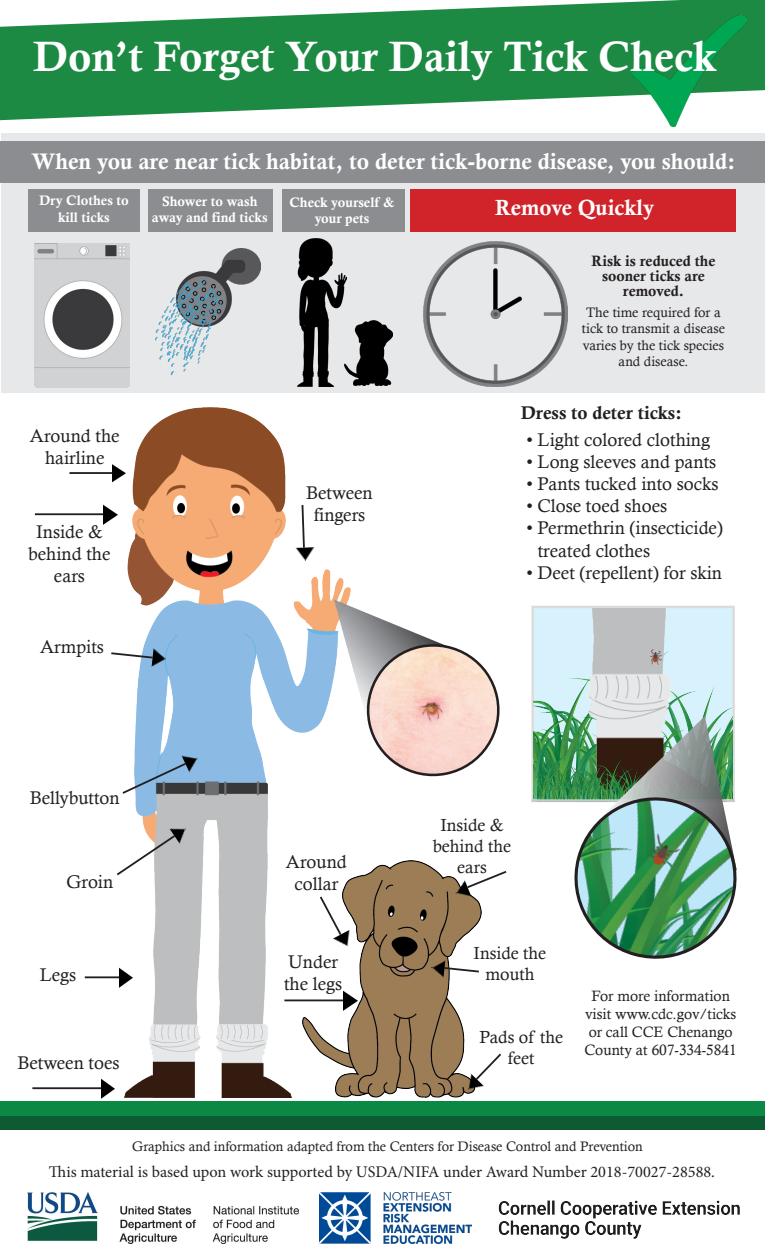
<style>
.page{position:relative;width:765px;height:1260px;background:#fff}
.page>*{position:absolute;margin:0;border:0;box-sizing:border-box;transform-origin:0 0}
.t1{font:42.5px "Calis MT Bol";color:#fff}
.t2{font:22.5px "Calis MT Bol";color:#fff}
.t3{font:22px "Calis MT Bol";color:#fff}
.t4{font:18.38px/22px "Calisto";color:#231f20;text-align:center}
.t5{font:18.38px "Calis MT Bol";color:#231f20}
.t6{font:17.5px/21px "Calisto";color:#231f20;text-align:center}
.t7{font:16.25px "Minion Pro";color:#231f20}
.t8{font:15px/18px "Calisto";color:#231f20;text-align:center}
.t9{font:15px/15px "Calis MT Bol";color:#231f20;text-align:center}
.t10{font:13.75px/16.5px "Calisto";color:#231f20;text-align:center}
.t11{font:13.75px/16.5px "Calis MT Bol";color:#fff;text-align:center}
</style>
<div class="page">
<div style="left:0;top:1115px;width:765px;height:15px;background:#0e5a32"></div>
<img style="left:320px;top:1192px;width:151px;height:52px">
<img style="left:28px;top:1192px;width:270px;height:52px">
<img style="left:498px;top:1200px;width:242px;height:39px">
<div style="left:0;top:1101px;width:765px;height:14px;background:#0b8844"></div>
<div style="left:1px;top:133px;width:764px;height:260px;background:#e7e8e9"></div>
<img style="left:423px;top:241px;width:145px;height:145px">
<svg style="left:0;top:0;width:765px;height:120px;fill:#1d8a43"></svg>
<img style="left:633px;top:15px;width:114px;height:111px">
<div style="left:533px;top:607px;width:201px;height:194px;background:#d7f2fc"></div>
<img style="left:533px;top:651px;width:199px;height:148px">
<img style="left:125px;top:407px;width:225px;height:690px">
<hr style="left:69px;top:472px;width:43px;height:2px;background:#231f20">
<img style="left:112px;top:464px;width:13px;height:19px">
<hr style="left:35px;top:513px;width:69px;height:2px;background:#231f20">
<img style="left:104px;top:505px;width:13px;height:20px">
<svg style="left:122px;top:761px;width:66px;height:34px"></svg>
<img style="left:180px;top:747px;width:23px;height:29px">
<svg style="left:111px;top:651px;width:40px;height:9px"></svg>
<img style="left:151px;top:646px;width:16px;height:26px">
<svg style="left:116px;top:833px;width:61px;height:44px"></svg>
<img style="left:168px;top:819px;width:25px;height:28px">
<svg style="left:301px;top:503px;width:5px;height:44px"></svg>
<img style="left:291px;top:547px;width:25px;height:14px">
<hr style="left:85px;top:976px;width:34px;height:2px;background:#231f20">
<img style="left:119px;top:965px;width:14px;height:25px">
<hr style="left:32px;top:1087px;width:69px;height:2px;background:#231f20">
<img style="left:101px;top:1078px;width:14px;height:21px">
<img style="left:571px;top:608px;width:153px;height:108px">
<img style="left:538px;top:758px;width:26px;height:41px">
<img style="left:651px;top:649px;width:11px;height:15px">
<hr style="left:531px;top:799px;width:204px;height:3px;background:#c7c8ca">
<div style="left:410px;top:189px;width:325px;height:43px;background:#d1232a"></div>
<img style="left:34px;top:243px;width:95px;height:145px">
<img style="left:156px;top:249px;width:105px;height:126px">
<img style="left:303px;top:860px;width:179px;height:237px">
<div style="left:29px;top:189px;width:111px;height:43px;background:#8b8d90"></div>
<div style="left:148px;top:189px;width:125px;height:43px;background:#8b8d90"></div>
<img style="left:564px;top:716px;width:173px;height:243px">
<svg style="left:334px;top:600px;width:166px;height:181px"></svg>
<img style="left:346px;top:321px;width:47px;height:65px">
<div style="left:282px;top:189px;width:122px;height:43px;background:#8b8d90"></div>
<svg style="left:474px;top:1052px;width:28px;height:20px"></svg>
<img style="left:458px;top:1070px;width:27px;height:27px">
<svg style="left:446px;top:966px;width:35px;height:8px"></svg>
<img style="left:430px;top:954px;width:16px;height:26px">
<svg style="left:465px;top:869px;width:42px;height:21px"></svg>
<img style="left:450px;top:875px;width:22px;height:28px">
<svg style="left:318px;top:894px;width:25px;height:43px"></svg>
<img style="left:329px;top:929px;width:28px;height:23px">
<div style="left:1px;top:141px;width:764px;height:41px;background:#8b8d90"></div>
<img style="left:298px;top:238px;width:48px;height:148px">
<hr style="left:284px;top:1000px;width:60px;height:1px;background:#231f20">
<img style="left:344px;top:988px;width:13px;height:25px">
<p class="t1" style="left:33px;top:32px;width:685px">Don’t Forget Your Daily Tick Check</p>
<p class="t2" style="left:32px;top:148px;width:705px">When you are near tick habitat, to deter tick-borne disease, you should:</p>
<p class="t11" style="left:39px;top:192px;width:91px">Dry Clothes to kill ticks</p>
<p class="t11" style="left:152px;top:193px;width:117px">Shower to wash away and find ticks</p>
<p class="t11" style="left:290px;top:194px;width:107px">Check yourself &amp; your pets</p>
<p class="t4" style="left:30px;top:425px;width:91px">Around the hairline</p>
<p class="t4" style="left:28px;top:520px;width:83px">Inside &amp; behind the ears</p>
<p class="t4" style="left:40px;top:635px;width:65px">Armpits</p>
<p class="t4" style="left:306px;top:482px;width:68px">Between fingers</p>
<p class="t3" style="left:495px;top:195px;width:160px">Remove Quickly</p>
<p class="t9" style="left:592px;top:253px;width:125px">Risk is reduced the sooner ticks are removed.</p>
<p class="t10" style="left:582px;top:304px;width:145px">The time required for a tick to transmit a disease varies by the tick species and disease.</p>
<p class="t5" style="left:521px;top:402px;width:162px">Dress to deter ticks:</p>
<p class="t4" style="left:526px;top:429px;width:185px">• Light colored clothing</p>
<p class="t4" style="left:526px;top:451px;width:191px">• Long sleeves and pants</p>
<p class="t4" style="left:526px;top:473px;width:194px">• Pants tucked into socks</p>
<p class="t4" style="left:526px;top:495px;width:142px">• Close toed shoes</p>
<p class="t4" style="left:538px;top:517px;width:187px;text-align:left;text-indent:-11px">• Permethrin (insecticide) treated clothes</p>
<p class="t4" style="left:526px;top:561px;width:197px">• Deet (repellent) for skin</p>
<p class="t4" style="left:30px;top:786px;width:91px">Bellybutton</p>
<p class="t4" style="left:66px;top:871px;width:48px">Groin</p>
<p class="t4" style="left:40px;top:964px;width:38px">Legs</p>
<p class="t4" style="left:18px;top:1051px;width:104px">Between toes</p>
<p class="t4" style="left:286px;top:851px;width:62px">Around collar</p>
<p class="t4" style="left:284px;top:951px;width:60px;text-align:left">Under the legs</p>
<p class="t6" style="left:433px;top:814px;width:80px">Inside &amp; behind the ears</p>
<p class="t6" style="left:474px;top:942px;width:74px">Inside the mouth</p>
<p class="t6" style="left:479px;top:1026px;width:85px">Pads of the feet</p>
<p class="t8" style="left:584px;top:986px;width:154px">For more information visit www.cdc.gov/ticks or call CCE Chenango<br>County at 607-334-5841</p>
<p class="t10" style="left:132px;top:1138px;width:512px">Graphics and information adapted from the Centers for Disease Control and Prevention</p>
<p class="t7" style="left:49px;top:1161px;width:668px">This material is based upon work supported by USDA/NIFA under Award Number 2018-70027-28588.</p>
</div>
